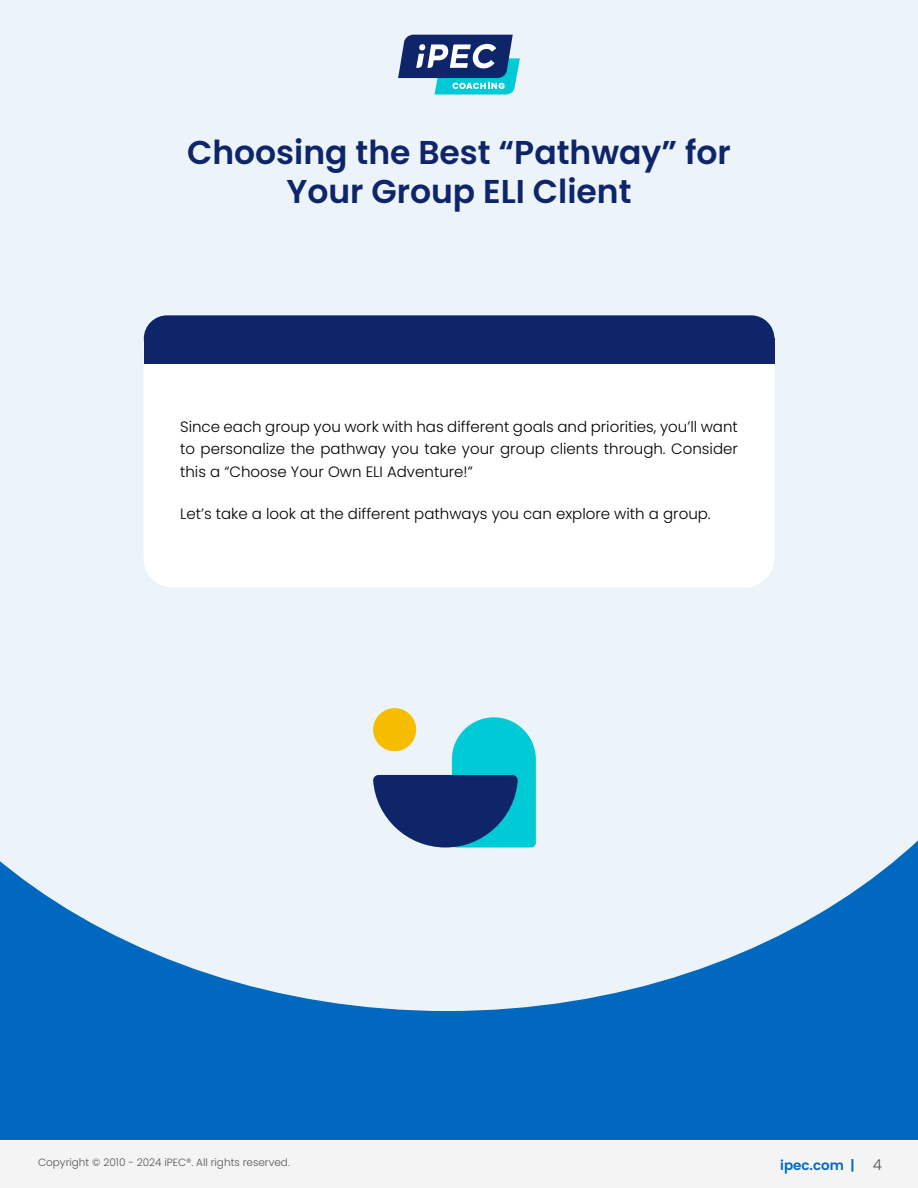
<style>
.page{position:relative;width:918px;height:1188px;background:#fff}
.page>*{position:absolute;margin:0;border:0;box-sizing:border-box;transform-origin:0 0}
.t1{font:600 33px/39.6px "Poppins";color:#0f256a;text-align:center}
.t2{font:300 15px/22.5px "Poppins";color:#000;text-align:justify}
.t3{font:600 13.5px "Poppins";color:#0068bf}
.t4{font:300 10.5px "Poppins";color:#545454}
.s1{font-weight:300;font-size:15px;color:#545454}
</style>
<div class="page">
<div style="left:0;top:1140px;width:918px;height:48px;background:#f4f4f4"></div>
<div style="left:0;top:0;width:918px;height:1140px;background:#0068bf"></div>
<div style="left:0;top:0;width:918px;height:1011px;background:#ecf3f9"></div>
<svg style="left:398px;top:35px;width:122px;height:60px;background:#5384aa"></svg>
<div style="left:144px;top:316px;width:630px;height:272px;background:#fff;border-radius:29px"></div>
<div style="left:144px;top:315px;width:630px;height:47px;background:#0f256a;border-radius:23px"></div>
<svg style="left:144px;top:344px;width:630px;height:20px"></svg>
<svg style="left:373px;top:717px;width:163px;height:131px;background:#4591b2"></svg>
<div style="left:373px;top:708px;width:43px;height:43px;background:#f5bc00;border-radius:50%"></div>
<h1 class="t1" style="left:187px;top:132px;width:545px">Choosing the Best “Pathway” for<br>Your Group ELI Client</h1>
<p class="t2" style="left:180px;top:415px;width:559px">Since each group you work with has different goals and priorities, you’ll want to personalize the pathway you take your group clients through. Consider this a “Choose Your Own ELI Adventure!”</p>
<p class="t2" style="left:180px;top:503px;width:532px">Let’s take a look at the different pathways you can explore with a group.</p>
<p class="t4" style="left:38px;top:1157px;width:253px">Copyright © 2010 - 2024 iPEC®. All rights reserved.</p>
<p class="t3" style="left:780px;top:1157px;width:103px">ipec.com | <span class="s1">4</span></p>
</div>
